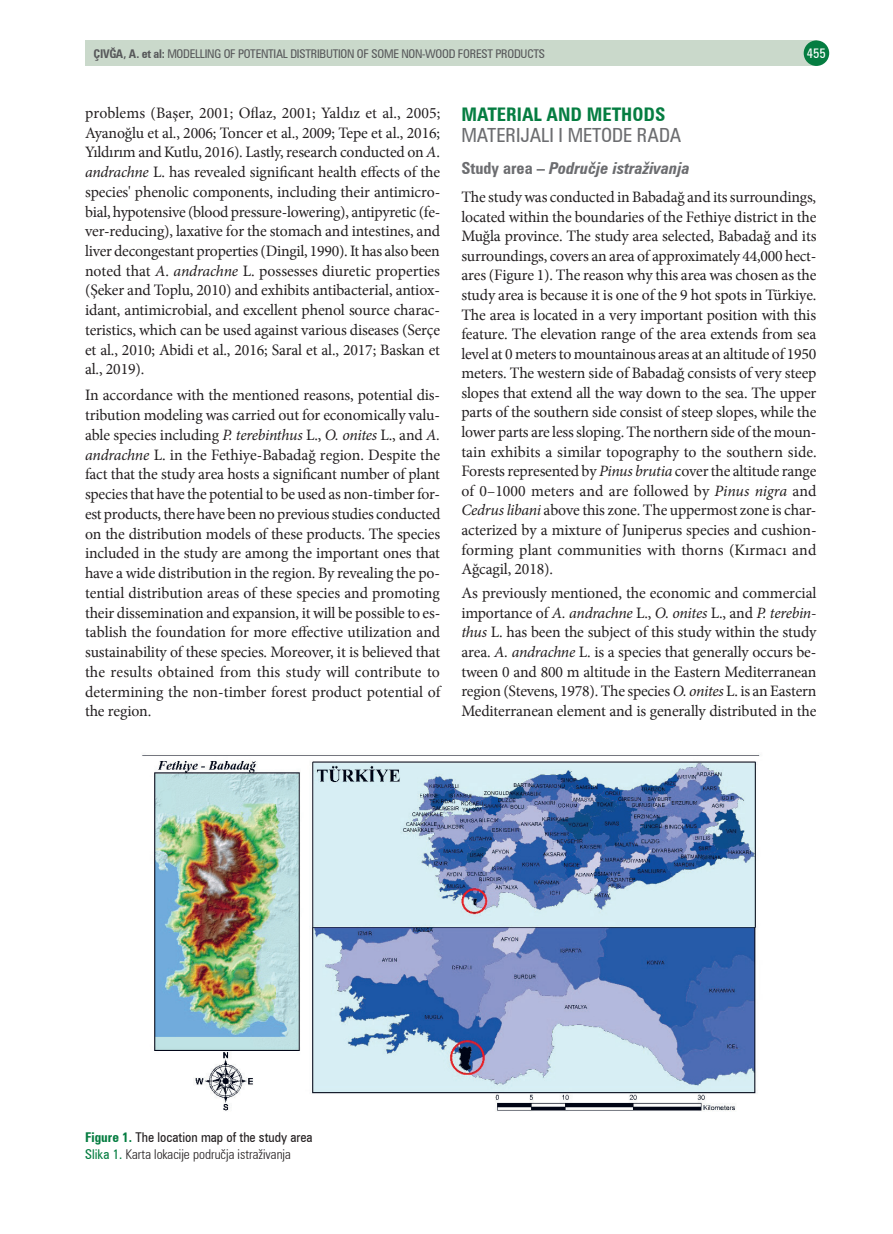
<style>
.page{position:relative;width:893px;height:1234px;background:#fff}
.page>*{position:absolute;margin:0;border:0;box-sizing:border-box;transform-origin:0 0}
.t1{font:condensed 19.5px "Zurich BT";color:#6c6d70}
.t2{font:700 condensed 18.75px "Zurich BT";color:#057d41}
.t3{font:italic 700 condensed 16.5px "Zurich BT";color:#6c6d70}
.t4{font:15.75px/19.6px "Minion Pro";letter-spacing:-.01em;color:#231f20;text-align:justify}
.t5{font:300 condensed 13.5px/17.1px "Zurich BT";color:#231f20}
.t6{font:condensed 13.5px "Zurich BT";color:#fff}
.t7{font:condensed 12px "Zurich BT";letter-spacing:-.02em;color:#57585a}
.s1{font-weight:700}
.s2{font-style:italic}
.s3{font-style:normal}
.s4{font-weight:700;color:#057d41}
.s5{font-weight:400}
.s6{font-weight:400;color:#057d41}
</style>
<div class="page">
<div style="left:85px;top:40px;width:731px;height:26px;background:#cad9cb"></div>
<div style="left:804px;top:40px;width:25px;height:26px;background:#057d41;border-radius:50%"></div>
<img style="left:142px;top:755px;width:618px;height:356px">
<p class="t7" style="left:94px;top:46px;width:453px"><span class="s1">ÇIVG</span><sup>˘</sup><span class="s1">A, A. et al:</span> MODELLING OF POTENTIAL DISTRIBUTION OF SOME NON-WOOD FOREST PRODUCTS</p>
<p class="t6" style="left:807px;top:45px;width:21px">455</p>
<p class="t4" style="left:85px;top:103px;width:357px">problems (Başer, 2001; Oflaz, 2001; Yaldız et al., 2005; Ayanoğlu et al., 2006; Toncer et al., 2009; Tepe et al., 2016; Yıldırım and Kutlu, 2016). Lastly, research conducted on <span class="s2">A</span>. <span class="s2">andrachne</span> L. has revealed significant health effects of the species' phenolic components, including their antimicro&shy;bial, hypotensive (blood pressure-lowering), antipyretic (fe&shy;ver-reducing), laxative for the stomach and intestines, and liver decongestant properties (Dingil, 1990). It has also been noted that <span class="s2">A</span>. <span class="s2">andrachne</span> L. possesses diuretic properties (Şeker and Toplu, 2010) and exhibits antibacterial, antiox&shy;idant, antimicrobial, and excellent phenol source charac&shy;teristics, which can be used against various diseases (Serçe et al., 2010; Abidi et al., 2016; Saral et al., 2017; Baskan et al., 2019).</p>
<p class="t4" style="left:85px;top:385px;width:357px">In accordance with the mentioned reasons, potential dis&shy;tribution modeling was carried out for economically valu&shy;able species including <span class="s2">P. terebinthus</span> L., <span class="s2">O. onites</span> L., and <span class="s2">A. andrachne</span> L. in the Fethiye-Babadağ region. Despite the fact that the study area hosts a significant number of plant species that have the potential to be used as non-timber for&shy;est products, there have been no previous studies conducted on the distribution models of these products. The species included in the study are among the important ones that have a wide distribution in the region. By revealing the po&shy;tential distribution areas of these species and promoting their dissemination and expansion, it will be possible to es&shy;tablish the foundation for more effective utilization and sustainability of these species. Moreover, it is believed that the results obtained from this study will contribute to determining the non-timber forest product potential of the region.</p>
<p class="t2" style="left:461px;top:102px;width:205px">MATERIAL AND METHODS</p>
<p class="t1" style="left:461px;top:123px;width:221px">MATERIJALI I METODE RADA</p>
<p class="t3" style="left:461px;top:158px;width:230px"><span class="s3">Study area –</span> Područje istraživanja</p>
<p class="t4" style="left:461px;top:187px;width:357px">The study was conducted in Babadağ and its surroundings, located within the boundaries of the Fethiye district in the Muğla province. The study area selected, Babadağ and its surroundings, covers an area of approximately 44,000 hect&shy;ares (Figure 1). The reason why this area was chosen as the study area is because it is one of the 9 hot spots in Türkiye.<br>The area is located in a very important position with this feature. The elevation range of the area extends from sea level at 0 meters to mountainous areas at an altitude of 1950 meters. The western side of Babadağ consists of very steep slopes that extend all the way down to the sea. The upper parts of the southern side consist of steep slopes, while the lower parts are less sloping. The northern side of the moun&shy;tain exhibits a similar topography to the southern side.<br>Forests represented by <span class="s2">Pinus brutia</span> cover the altitude range of 0–1000 meters and are followed by <span class="s2">Pinus nigra</span> and <span class="s2">Cedrus libani</span> above this zone. The uppermost zone is char&shy;acterized by a mixture of Juniperus species and cushion&shy;forming plant communities with thorns (Kırmacı and Ağcagil, 2018).</p>
<p class="t4" style="left:461px;top:583px;width:357px">As previously mentioned, the economic and commercial importance of <span class="s2">A. andrachne</span> L., <span class="s2">O. onites</span> L., and <span class="s2">P. terebin&shy;thus</span> L. has been the subject of this study within the study area. <span class="s2">A. andrachne</span> L. is a species that generally occurs be&shy;tween 0 and 800 m altitude in the Eastern Mediterranean region (Stevens, 1978). The species <span class="s2">O. onites</span> L. is an Eastern Mediterranean element and is generally distributed in the</p>
<p class="t5" style="left:85px;top:1127px;width:229px"><span class="s4">Figure 1.</span> <span class="s5">The location map of the study area<br></span><span class="s6">Slika 1.</span> Karta lokacije područja istraživanja</p>
</div>
